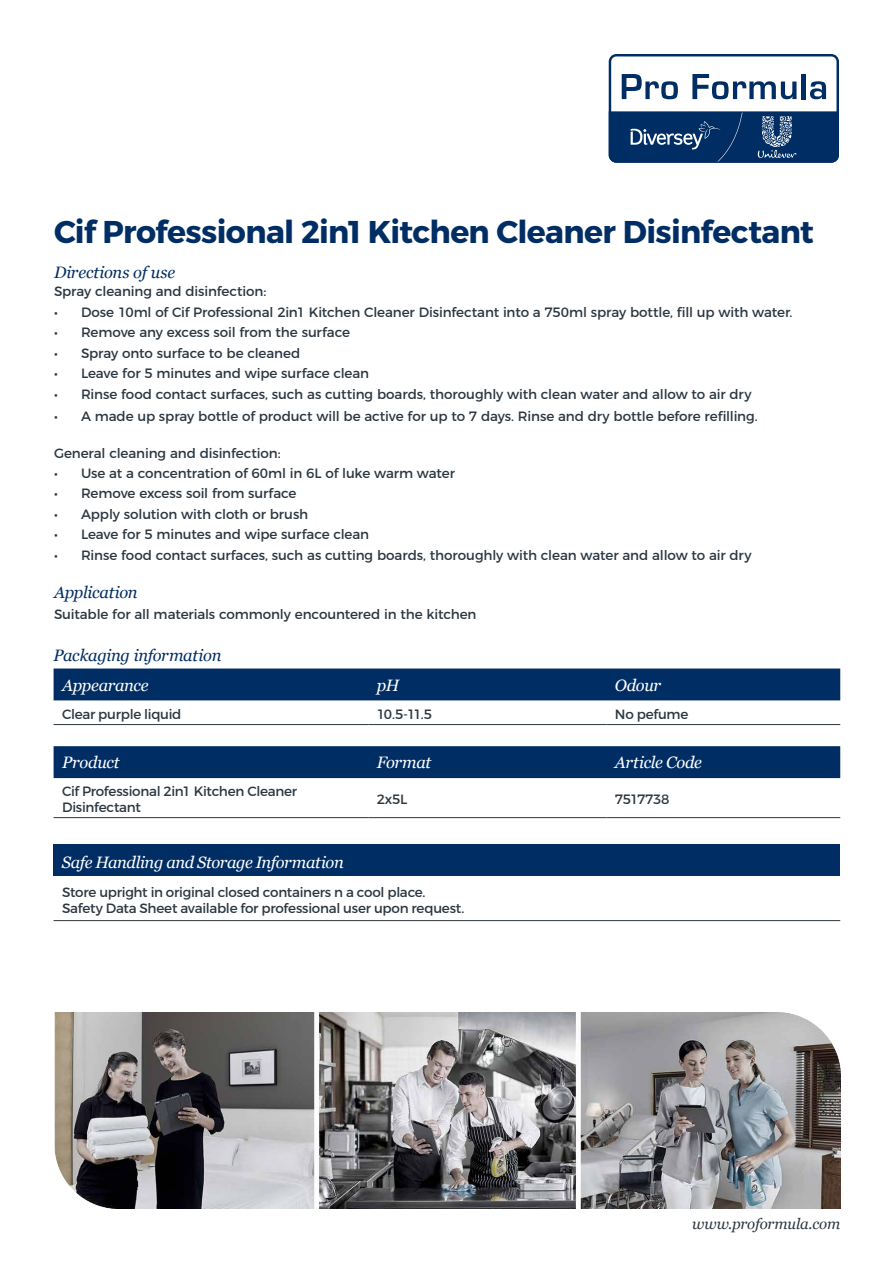
<style>
.page{position:relative;width:893px;height:1263px;background:#fff}
.page>*{position:absolute;margin:0;border:0;box-sizing:border-box;transform-origin:0 0}
.Product_Head_Blue_Pa{font:700 31.5px "Montserrat";letter-spacing:-.02em;color:#002e64}
.Table_Heads_Bold_Whi{font:italic 16.5px "Georgia";letter-spacing:-.02em;color:#fff}
.Subheads_Blue{font:italic 16.5px "Georgia";letter-spacing:-.015em;color:#002e64}
.Text_Regular_No_Bull{font:italic 16.5px "Georgia";letter-spacing:-.02em;color:#002e64}
.t1{font:italic 15px "Georgia";letter-spacing:-.01em;color:#2c3741}
.Table_Text_Black{font:13.5px/16.5px "Montserrat";letter-spacing:-.01em;color:#2c3741}
.Text_Regular_No_Bull-2{font:13.5px "Montserrat";letter-spacing:-.01em;color:#2c3741}
.Subheads_Blue-2{font:13.5px "Montserrat";letter-spacing:-.01em;color:#2c3741}
.Table_Text_Black-2{font:13.5px "Montserrat";letter-spacing:-.035em;color:#2c3741}
</style>
<div class="page">
<svg style="left:609px;top:54px;width:230px;height:109px"></svg>
<img style="left:54px;top:1012px;width:786px;height:197px">
<div style="left:54px;top:844px;width:786px;height:32px;background:#002e64"></div>
<hr style="left:54px;top:920px;width:786px;height:1px;background:#2c3741">
<div style="left:54px;top:746px;width:786px;height:32px;background:#002e64"></div>
<hr style="left:54px;top:817px;width:314px;height:1px;background:#2c3741">
<hr style="left:368px;top:817px;width:238px;height:1px;background:#2c3741">
<hr style="left:606px;top:817px;width:234px;height:1px;background:#2c3741">
<div style="left:54px;top:668px;width:786px;height:32px;background:#002e64"></div>
<hr style="left:54px;top:724px;width:314px;height:1px;background:#2c3741">
<hr style="left:368px;top:724px;width:238px;height:1px;background:#2c3741">
<hr style="left:606px;top:724px;width:234px;height:1px;background:#2c3741">
<p class="Product_Head_Blue_Pa" style="left:54px;top:212px;width:761px">Cif Professional 2in1 Kitchen Cleaner Disinfectant</p>
<p class="Subheads_Blue" style="left:54px;top:262px;width:123px">Directions of use</p>
<p class="Subheads_Blue-2" style="left:54px;top:281px;width:214px">Spray cleaning and disinfection:</p>
<p class="Table_Text_Black" style="left:54px;top:303px;width:740px">• Dose 10ml of Cif Professional 2in1 Kitchen Cleaner Disinfectant into a 750ml spray bottle, fill up with water.</p>
<p class="Table_Text_Black" style="left:54px;top:323px;width:297px">• Remove any excess soil from the surface</p>
<p class="Table_Text_Black" style="left:54px;top:343px;width:248px">• Spray onto surface to be cleaned</p>
<p class="Table_Text_Black" style="left:54px;top:364px;width:317px">• Leave for 5 minutes and wipe surface clean</p>
<p class="Table_Text_Black" style="left:54px;top:384px;width:699px">• Rinse food contact surfaces, such as cutting boards, thoroughly with clean water and allow to air dry</p>
<p class="Table_Text_Black" style="left:54px;top:407px;width:705px">• A made up spray bottle of product will be active for up to 7 days. Rinse and dry bottle before refilling.</p>
<p class="Text_Regular_No_Bull-2" style="left:54px;top:442px;width:228px">General cleaning and disinfection:</p>
<p class="Table_Text_Black" style="left:54px;top:464px;width:403px">• Use at a concentration of 60ml in 6L of luke warm water</p>
<p class="Table_Text_Black" style="left:54px;top:484px;width:244px">• Remove excess soil from surface</p>
<p class="Table_Text_Black" style="left:54px;top:505px;width:256px">• Apply solution with cloth or brush</p>
<p class="Table_Text_Black" style="left:54px;top:525px;width:317px">• Leave for 5 minutes and wipe surface clean</p>
<p class="Table_Text_Black" style="left:54px;top:546px;width:699px">• Rinse food contact surfaces, such as cutting boards, thoroughly with clean water and allow to air dry</p>
<p class="Text_Regular_No_Bull" style="left:54px;top:582px;width:85px">Application</p>
<p class="Text_Regular_No_Bull-2" style="left:54px;top:603px;width:424px">Suitable for all materials commonly encountered in the kitchen</p>
<p class="Subheads_Blue" style="left:54px;top:645px;width:169px">Packaging information</p>
<p class="Table_Heads_Bold_Whi" style="left:62px;top:675px;width:88px">Appearance</p>
<p class="Table_Heads_Bold_Whi" style="left:377px;top:675px;width:24px">pH</p>
<p class="Table_Heads_Bold_Whi" style="left:615px;top:675px;width:48px">Odour</p>
<p class="Table_Text_Black" style="left:62px;top:705px;width:121px">Clear purple liquid</p>
<p class="Table_Text_Black" style="left:377px;top:705px;width:57px">10.5-11.5</p>
<p class="Table_Text_Black" style="left:615px;top:705px;width:75px">No pefume</p>
<p class="Table_Heads_Bold_Whi" style="left:62px;top:752px;width:59px">Product</p>
<p class="Table_Heads_Bold_Whi" style="left:377px;top:752px;width:56px">Format</p>
<p class="Table_Heads_Bold_Whi" style="left:615px;top:752px;width:89px">Article Code</p>
<p class="Table_Text_Black" style="left:62px;top:782px;width:237px">Cif Professional 2in1 Kitchen Cleaner<br>Disinfectant</p>
<p class="Table_Text_Black" style="left:377px;top:790px;width:32px">2x5L</p>
<p class="Table_Text_Black-2" style="left:615px;top:789px;width:56px">7517738</p>
<p class="Table_Heads_Bold_Whi" style="left:62px;top:851px;width:284px">Safe Handling and Storage Information</p>
<p class="Table_Text_Black" style="left:62px;top:882px;width:404px">Store upright in original closed containers n a cool place.<br>Safety Data Sheet available for professional user upon request.</p>
<p class="t1" style="left:692px;top:1215px;width:150px">www.proformula.com</p>
</div>
